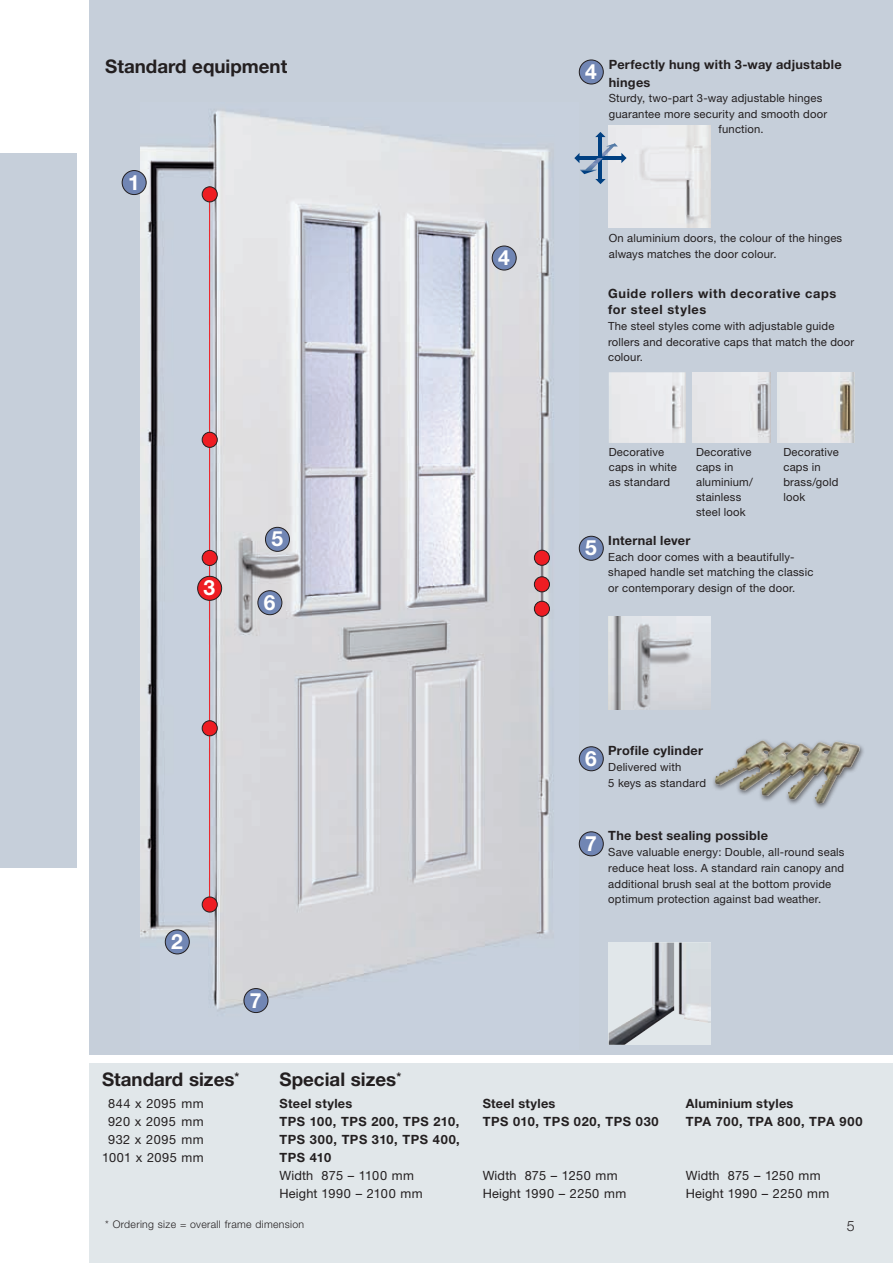
<style>
.page{position:relative;width:893px;height:1263px;background:#fff}
.page>*{position:absolute;margin:0;border:0;box-sizing:border-box;transform-origin:0 0}
.t1{font:700 21px "Hoermann Helvetica Neue";color:#fff}
.t2{font:700 18.75px "Hoermann Helvetica Neue";color:#231f20}
.t3{font:300 14.25px "Hoermann Helvetica Neue";color:#231f20}
.t4{font:700 12.75px/18px "Hoermann Helvetica Neue";letter-spacing:.025em;color:#231f20}
.t5{font:12.75px/18px "Hoermann Helvetica Neue Rm";letter-spacing:.015em;color:#231f20}
.t6{font:700 12.75px/15.8px "Hoermann Helvetica Neue";letter-spacing:.05em;color:#231f20}
.t7{font:12.75px/18px "Hoermann Helvetica Neue Rm";letter-spacing:.04em;color:#231f20;text-align:center}
.t8{font:11.25px/15.8px "Hoermann Helvetica Neue Rm";letter-spacing:.015em;color:#231f20}
.t9{font:300 10.5px "Hoermann Helvetica Neue";letter-spacing:.03em;color:#231f20}
</style>
<div class="page">
<div style="left:0;top:153px;width:77px;height:714px;background:#c6cfda"></div>
<div style="left:89px;top:0;width:804px;height:1054px;background:#c6cfda"></div>
<img style="left:141px;top:110px;width:411px;height:903px">
<div style="left:711px;top:738px;width:75px;height:53px;background:#231f20;opacity:.6"></div>
<img style="left:715px;top:740px;width:21px;height:45px">
<div style="left:736px;top:739px;width:72px;height:57px;background:#231f20;opacity:.6"></div>
<img style="left:739px;top:742px;width:19px;height:48px">
<div style="left:758px;top:741px;width:68px;height:61px;background:#231f20;opacity:.6"></div>
<img style="left:761px;top:743px;width:23px;height:53px">
<div style="left:784px;top:740px;width:63px;height:66px;background:#231f20;opacity:.6"></div>
<img style="left:788px;top:742px;width:23px;height:57px">
<div style="left:811px;top:739px;width:54px;height:71px;background:#231f20;opacity:.6"></div>
<img style="left:815px;top:742px;width:45px;height:62px">
<img style="left:609px;top:617px;width:102px;height:92px">
<img style="left:609px;top:943px;width:102px;height:102px">
<img style="left:609px;top:125px;width:102px;height:102px">
<img style="left:693px;top:372px;width:77px;height:71px">
<img style="left:777px;top:372px;width:78px;height:71px">
<img style="left:609px;top:372px;width:77px;height:71px">
<div style="left:89px;top:1063px;width:804px;height:200px;background:#e1e7ea"></div>
<div style="left:122px;top:171px;width:24px;height:24px;background:#7186b4;border-radius:50%"></div>
<div style="left:122px;top:170px;width:25px;height:25px;border:1px solid #231f20;border-radius:50%"></div>
<div style="left:579px;top:60px;width:24px;height:24px;background:#7186b4;border-radius:50%"></div>
<div style="left:579px;top:60px;width:25px;height:24px;border:1px solid #231f20;border-radius:50%"></div>
<div style="left:265px;top:527px;width:24px;height:24px;background:#7186b4;border-radius:50%"></div>
<div style="left:265px;top:527px;width:25px;height:25px;border:1px solid #231f20;border-radius:50%"></div>
<div style="left:492px;top:246px;width:24px;height:24px;background:#7186b4;border-radius:50%"></div>
<div style="left:492px;top:246px;width:25px;height:24px;border:1px solid #231f20;border-radius:50%"></div>
<div style="left:165px;top:930px;width:24px;height:24px;background:#7186b4;border-radius:50%"></div>
<div style="left:165px;top:929px;width:25px;height:25px;border:1px solid #231f20;border-radius:50%"></div>
<div style="left:579px;top:832px;width:24px;height:24px;background:#7186b4;border-radius:50%"></div>
<div style="left:579px;top:831px;width:25px;height:25px;border:1px solid #231f20;border-radius:50%"></div>
<div style="left:244px;top:988px;width:24px;height:24px;background:#7186b4;border-radius:50%"></div>
<div style="left:243px;top:988px;width:25px;height:25px;border:1px solid #231f20;border-radius:50%"></div>
<div style="left:579px;top:747px;width:24px;height:24px;background:#7186b4;border-radius:50%"></div>
<div style="left:579px;top:746px;width:25px;height:25px;border:1px solid #231f20;border-radius:50%"></div>
<div style="left:258px;top:591px;width:24px;height:24px;background:#7186b4;border-radius:50%"></div>
<div style="left:257px;top:590px;width:25px;height:25px;border:1px solid #231f20;border-radius:50%"></div>
<div style="left:579px;top:536px;width:24px;height:24px;background:#7186b4;border-radius:50%"></div>
<div style="left:579px;top:536px;width:25px;height:25px;border:1px solid #231f20;border-radius:50%"></div>
<div style="left:534px;top:550px;width:15px;height:15px;background:#ee1d23;border-radius:50%"></div>
<div style="left:534px;top:550px;width:16px;height:16px;border:1px solid #231f20;border-radius:50%"></div>
<div style="left:534px;top:577px;width:15px;height:15px;background:#ee1d23;border-radius:50%"></div>
<div style="left:534px;top:576px;width:16px;height:16px;border:1px solid #231f20;border-radius:50%"></div>
<div style="left:534px;top:601px;width:15px;height:15px;background:#ee1d23;border-radius:50%"></div>
<div style="left:534px;top:601px;width:16px;height:16px;border:1px solid #231f20;border-radius:50%"></div>
<hr style="left:209px;top:186px;width:1px;height:721px;background:#ee1d23">
<div style="left:202px;top:187px;width:15px;height:15px;background:#ee1d23;border-radius:50%"></div>
<div style="left:202px;top:186px;width:16px;height:16px;border:1px solid #231f20;border-radius:50%"></div>
<div style="left:202px;top:432px;width:15px;height:15px;background:#ee1d23;border-radius:50%"></div>
<div style="left:202px;top:432px;width:16px;height:16px;border:1px solid #231f20;border-radius:50%"></div>
<div style="left:202px;top:550px;width:15px;height:15px;background:#ee1d23;border-radius:50%"></div>
<div style="left:202px;top:550px;width:16px;height:16px;border:1px solid #231f20;border-radius:50%"></div>
<div style="left:202px;top:721px;width:15px;height:15px;background:#ee1d23;border-radius:50%"></div>
<div style="left:202px;top:720px;width:16px;height:16px;border:1px solid #231f20;border-radius:50%"></div>
<div style="left:202px;top:897px;width:15px;height:15px;background:#ee1d23;border-radius:50%"></div>
<div style="left:202px;top:897px;width:16px;height:15px;border:1px solid #231f20;border-radius:50%"></div>
<div style="left:198px;top:576px;width:24px;height:24px;background:#ee1d23;border-radius:50%"></div>
<div style="left:197px;top:576px;width:25px;height:25px;border:1px solid #231f20;border-radius:50%"></div>
<hr style="left:599px;top:137px;width:3px;height:42px;background:#014081">
<svg style="left:595px;top:132px;width:11px;height:5px"></svg>
<svg style="left:574px;top:143px;width:53px;height:41px"></svg>
<h2 class="t2" style="left:105px;top:53px;width:184px">Standard equipment</h2>
<h1 class="t1" style="left:128px;top:167px;width:13px">1</h1>
<h1 class="t1" style="left:204px;top:573px;width:13px">3</h1>
<h1 class="t1" style="left:271px;top:524px;width:13px">5</h1>
<h1 class="t1" style="left:264px;top:587px;width:13px">6</h1>
<h1 class="t1" style="left:498px;top:243px;width:13px">4</h1>
<h1 class="t1" style="left:585px;top:57px;width:13px">4</h1>
<p class="t4" style="left:609px;top:54px;width:235px">Perfectly hung with 3-way adjustable hinges</p>
<p class="t8" style="left:609px;top:90px;width:220px">Sturdy, two-part 3-way adjustable hinges guarantee more security and smooth door</p>
<p class="t8" style="left:719px;top:120px;width:47px">function.</p>
<p class="t8" style="left:609px;top:229px;width:235px">On aluminium doors, the colour of the hinges always matches the door colour.</p>
<p class="t6" style="left:608px;top:285px;width:230px">Guide rollers with decorative caps for steel styles</p>
<p class="t8" style="left:608px;top:317px;width:248px">The steel styles come with adjustable guide rollers and decorative caps that match the door colour.</p>
<h1 class="t1" style="left:585px;top:533px;width:13px">5</h1>
<p class="t8" style="left:609px;top:444px;width:70px;line-height:15px">Decorative caps in white as standard</p>
<p class="t8" style="left:696px;top:444px;width:58px;line-height:15px">Decorative caps in aluminium/ stainless steel look</p>
<p class="t8" style="left:783px;top:444px;width:57px;line-height:15px">Decorative caps in brass/gold look</p>
<p class="t4" style="left:608px;top:530px;width:84px">Internal lever</p>
<p class="t8" style="left:608px;top:548px;width:207px">Each door comes with a beautifully&shy;shaped handle set matching the classic or contemporary design of the door.</p>
<h1 class="t1" style="left:171px;top:926px;width:13px">2</h1>
<h1 class="t1" style="left:250px;top:985px;width:13px">7</h1>
<h1 class="t1" style="left:585px;top:743px;width:13px">6</h1>
<p class="t4" style="left:608px;top:741px;width:96px">Profile cylinder</p>
<p class="t8" style="left:608px;top:758px;width:99px">Delivered with<br>5 keys as standard</p>
<h1 class="t1" style="left:585px;top:828px;width:13px">7</h1>
<p class="t4" style="left:608px;top:826px;width:161px">The best sealing possible</p>
<p class="t8" style="left:608px;top:843px;width:238px">Save valuable energy: Double, all-round seals reduce heat loss. A standard rain canopy and additional brush seal at the bottom provide optimum protection against bad weather.</p>
<h2 class="t2" style="left:102px;top:1066px;width:139px">Standard sizes<sup>*</sup></h2>
<p class="t7" style="left:102px;top:1094px;width:103px">844 x 2095 mm<br>920 x 2095 mm<br>932 x 2095 mm<br>1001 x 2095 mm</p>
<h2 class="t2" style="left:280px;top:1066px;width:123px">Special sizes<sup>*</sup></h2>
<p class="t4" style="left:280px;top:1094px;width:182px">Steel styles<br>TPS 100, TPS 200, TPS 210,<br>TPS 300, TPS 310, TPS 400,<br>TPS 410</p>
<p class="t5" style="left:280px;top:1166px;width:145px">Width 875 – 1100 mm<br>Height 1990 – 2100 mm</p>
<p class="t9" style="left:105px;top:1217px;width:201px">* Ordering size = overall frame dimension</p>
<p class="t4" style="left:483px;top:1094px;width:177px">Steel styles<br>TPS 010, TPS 020, TPS 030</p>
<p class="t5" style="left:483px;top:1166px;width:145px">Width 875 – 1250 mm<br>Height 1990 – 2250 mm</p>
<p class="t4" style="left:686px;top:1094px;width:178px">Aluminium styles<br>TPA 700, TPA 800, TPA 900</p>
<p class="t5" style="left:686px;top:1166px;width:145px">Width 875 – 1250 mm<br>Height 1990 – 2250 mm</p>
<p class="t3" style="left:847px;top:1215px;width:9px">5</p>
</div>
